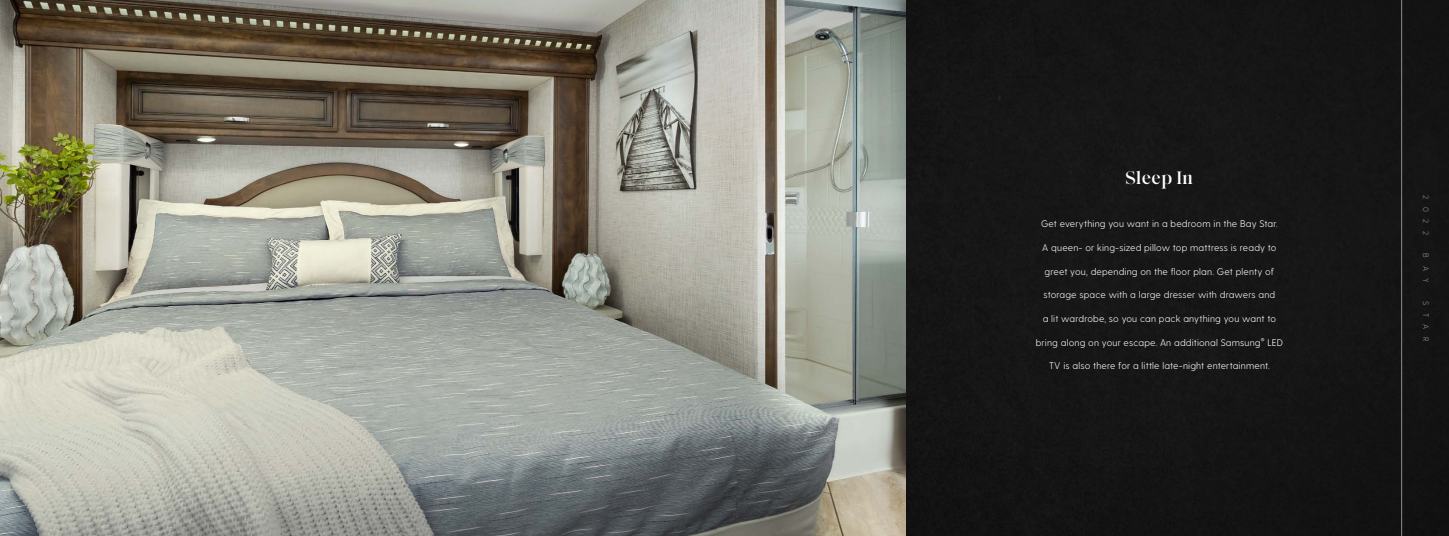
<style>
.page{position:relative;width:1449px;height:536px;background:#fff}
.page>*{position:absolute;margin:0;border:0;box-sizing:border-box;transform-origin:0 0}
.t1{font:18.38px "Vultura";letter-spacing:.025em;color:#fff}
.t2{font:300 9.62px "Greycliff CF";letter-spacing:.02em;color:#fff}
.t3{font:300 7.88px "Greycliff CF";letter-spacing:.995em;color:#8b8f91}
</style>
<div class="page">
<img style="left:0;top:0;width:1449px;height:536px">
<hr style="left:48px;top:0;width:1px;height:536px;background:#8b8f91">
<hr style="left:1401px;top:0;width:1px;height:536px;background:#8b8f91">
<h1 class="t1" style="left:1126px;top:167px;width:69px">Sleep In</h1>
<p class="t2" style="left:1041px;top:218px;width:238px">Get everything you want in a bedroom in the Bay Star.</p>
<p class="t2" style="left:1042px;top:242px;width:236px">A queen- or king-sized pillow top mattress is ready to</p>
<p class="t2" style="left:1045px;top:265px;width:231px">greet you, depending on the floor plan. Get plenty of</p>
<p class="t2" style="left:1043px;top:289px;width:233px">storage space with a large dresser with drawers and</p>
<p class="t2" style="left:1043px;top:313px;width:235px">a lit wardrobe, so you can pack anything you want to</p>
<p class="t2" style="left:1036px;top:336px;width:249px">bring along on your escape. An additional Samsung<sup>®</sup> LED</p>
<p class="t2" style="left:1049px;top:360px;width:222px">TV is also there for a little late-night entertainment.</p>
<p class="t3" style="left:1431px;top:194px;width:42px;rotate:90deg">2022</p>
<p class="t3" style="left:1431px;top:253px;width:31px;rotate:90deg">BAY</p>
<p class="t3" style="left:1431px;top:300px;width:42px;rotate:90deg">STAR</p>
</div>
